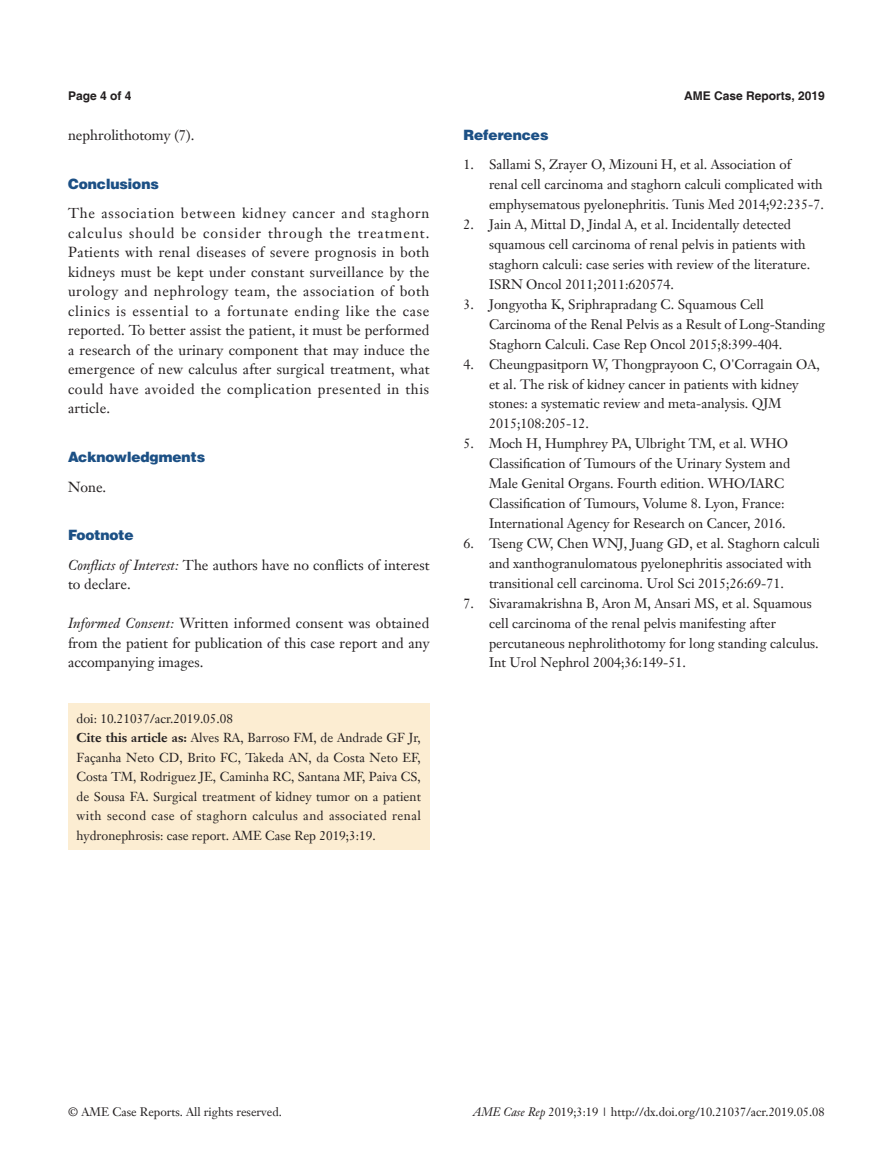
<style>
.page{position:relative;width:893px;height:1170px;background:#fff}
.page>*{position:absolute;margin:0;border:0;box-sizing:border-box;transform-origin:0 0}
.t1{font:14.25px/19.5px "Janson Text LT";color:#231f20;text-align:justify}
.一级标题-6_5{font:900 14.25px "Helvetica";color:#1c5085}
.t2{font:13.5px/20px "Janson Text LT";color:#231f20}
.Cite{font:12.75px/19.5px "Janson Text LT";color:#231f20;text-align:justify}
.t3{font:12px "Janson Text LT";color:#231f20}
.t4{font:700 12px "Helvetica";color:#231f20}
.s1{font-style:italic}
.s2{font-weight:700}
</style>
<div class="page">
<div style="left:68px;top:703px;width:361px;height:147px;background:#fcedd2"></div>
<p class="t4" style="left:68px;top:88px;width:65px">Page 4 of 4</p>
<p class="t4" style="left:684px;top:88px;width:142px">AME Case Reports, 2019</p>
<p class="t1" style="left:68px;top:125px;width:128px">nephrolithotomy (7).</p>
<p class="一级标题-6_5" style="left:68px;top:174px;width:92px">Conclusions</p>
<p class="t1" style="left:68px;top:203px;width:363px">The association between kidney cancer and staghorn calculus should be consider through the treatment.<br>Patients with renal diseases of severe prognosis in both kidneys must be kept under constant surveillance by the urology and nephrology team, the association of both clinics is essential to a fortunate ending like the case reported. To better assist the patient, it must be performed a research of the urinary component that may induce the emergence of new calculus after surgical treatment, what could have avoided the complication presented in this article.</p>
<p class="一级标题-6_5" style="left:68px;top:448px;width:139px">Acknowledgments</p>
<p class="t1" style="left:68px;top:476px;width:40px">None.</p>
<p class="一级标题-6_5" style="left:68px;top:526px;width:67px">Footnote</p>
<p class="t1" style="left:68px;top:555px;width:363px"><span class="s1">Conflicts of Interest:</span> The authors have no conflicts of interest to declare.</p>
<p class="t1" style="left:68px;top:613px;width:363px"><span class="s1">Informed Consent:</span> Written informed consent was obtained from the patient for publication of this case report and any accompanying images.</p>
<p class="Cite" style="left:77px;top:708px;width:158px">doi: 10.21037/acr.2019.05.08</p>
<p class="Cite" style="left:77px;top:728px;width:346px"><span class="s2">Cite this article as:</span> Alves RA, Barroso FM, de Andrade GF Jr, Façanha Neto CD, Brito FC, Takeda AN, da Costa Neto EF, Costa TM, Rodriguez JE, Caminha RC, Santana MF, Paiva CS, de Sousa FA. Surgical treatment of kidney tumor on a patient with second case of staghorn calculus and associated renal hydronephrosis: case report. AME Case Rep 2019;3:19.</p>
<p class="一级标题-6_5" style="left:463px;top:126px;width:86px">References</p>
<p class="t2" style="left:489px;top:154px;width:336px;text-indent:-26px">1. Sallami S, Zrayer O, Mizouni H, et al. Association of<br>renal cell carcinoma and staghorn calculi complicated with emphysematous pyelonephritis. Tunis Med 2014;92:235-7.</p>
<p class="t2" style="left:489px;top:214px;width:323px;text-indent:-26px">2. Jain A, Mittal D, Jindal A, et al. Incidentally detected squamous cell carcinoma of renal pelvis in patients with staghorn calculi: case series with review of the literature.<br>ISRN Oncol 2011;2011:620574.</p>
<p class="t2" style="left:489px;top:294px;width:338px;text-indent:-26px">3. Jongyotha K, Sriphrapradang C. Squamous Cell<br>Carcinoma of the Renal Pelvis as a Result of Long-Standing<br>Staghorn Calculi. Case Rep Oncol 2015;8:399-404.</p>
<p class="t2" style="left:489px;top:354px;width:333px;text-indent:-26px">4. Cheungpasitporn W, Thongprayoon C, O'Corragain OA, et al. The risk of kidney cancer in patients with kidney stones: a systematic review and meta-analysis. QJM 2015;108:205-12.</p>
<p class="t2" style="left:489px;top:433px;width:303px;text-indent:-26px">5. Moch H, Humphrey PA, Ulbright TM, et al. WHO Classification of Tumours of the Urinary System and Male Genital Organs. Fourth edition. WHO/IARC Classification of Tumours, Volume 8. Lyon, France:<br>International Agency for Research on Cancer, 2016.</p>
<p class="t2" style="left:489px;top:533px;width:332px;text-indent:-26px">6. Tseng CW, Chen WNJ, Juang GD, et al. Staghorn calculi and xanthogranulomatous pyelonephritis associated with transitional cell carcinoma. Urol Sci 2015;26:69-71.</p>
<p class="t2" style="left:489px;top:593px;width:331px;text-indent:-26px">7. Sivaramakrishna B, Aron M, Ansari MS, et al. Squamous cell carcinoma of the renal pelvis manifesting after percutaneous nephrolithotomy for long standing calculus.<br>Int Urol Nephrol 2004;36:149-51.</p>
<p class="t3" style="left:68px;top:1104px;width:215px">© AME Case Reports. All rights reserved.</p>
<p class="t3" style="left:473px;top:1104px;width:353px"><span class="s1">AME Case Rep</span> 2019;3:19 | http://dx.doi.org/10.21037/acr.2019.05.08</p>
</div>
